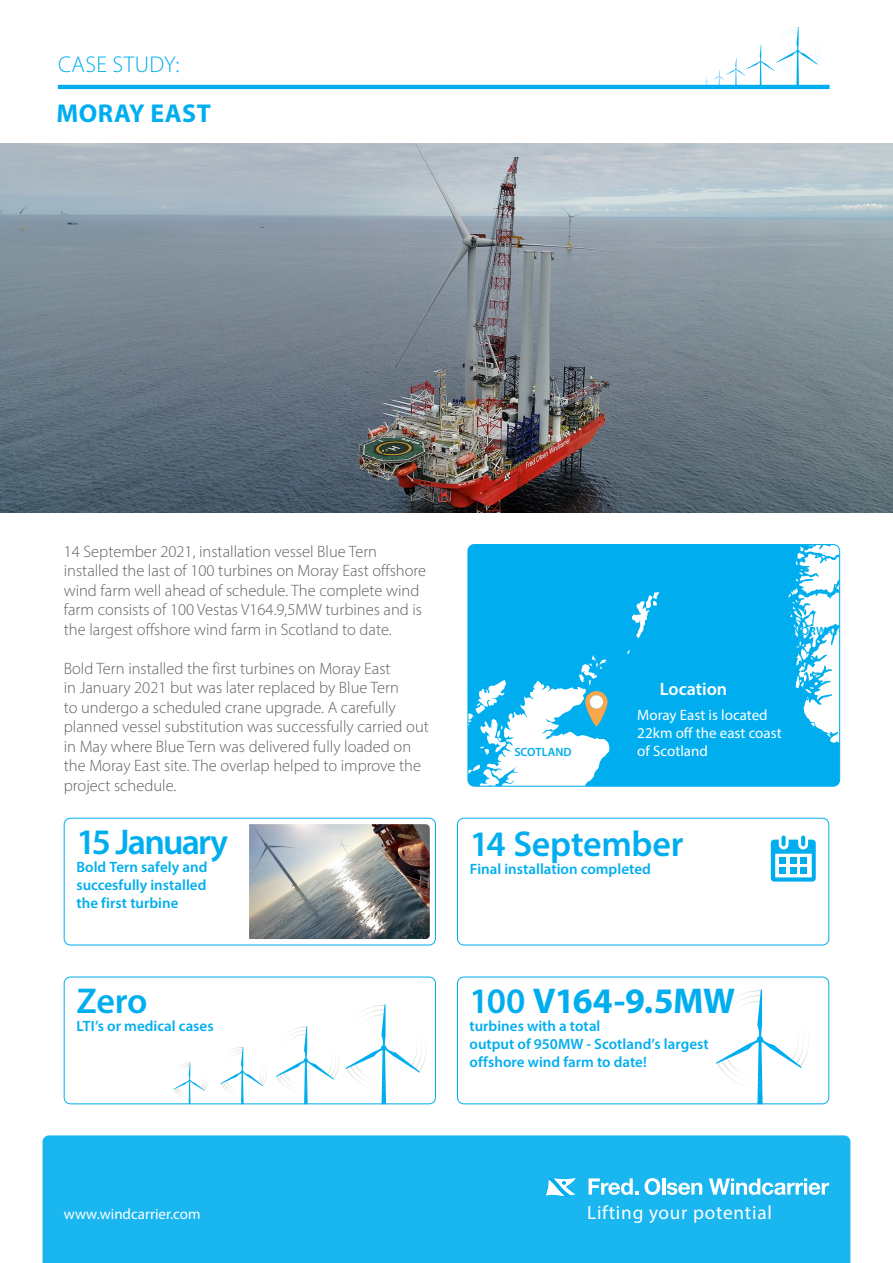
<style>
.page{position:relative;width:893px;height:1263px;background:#fff}
.page>*{position:absolute;margin:0;border:0;box-sizing:border-box;transform-origin:0 0}
.t1{font:600 36px "Myriad Pro";letter-spacing:-.015em;color:#00aeef}
.t2{font:700 36px "Myriad Pro";letter-spacing:-.015em;color:#00aeef}
.t3{font:600 36px "Myriad Pro";letter-spacing:-.05em;color:#00aeef}
.t4{font:700 25.95px "Myriad Pro";letter-spacing:.02em;color:#00aeef}
.t5{font:300 22.95px "Myriad Pro";letter-spacing:.02em;color:#00aeef}
.t6{font:19.2px "Myriad Pro";letter-spacing:.04em;color:#fff}
.t7{font:600 18px "Myriad Pro";color:#fff}
.t8{font:300 16.5px/19.5px "Myriad Pro";color:#5f5f62}
.t9{font:600 15px/18px "Myriad Pro";color:#00aeef}
.t10{font:15px/18px "Myriad Pro";color:#fff}
.t11{font:600 12px "Myriad Pro";color:#00aeef}
.s1{font-weight:600}
</style>
<div class="page">
<img style="left:0;top:143px;width:893px;height:369px">
<div style="left:457px;top:977px;width:372px;height:127px;border:1px solid #00aeef;border-radius:6px"></div>
<svg style="left:714px;top:989px;width:95px;height:115px"></svg>
<div style="left:468px;top:544px;width:372px;height:242px;background:#00aeef;border-radius:6px"></div>
<svg style="left:632px;top:592px;width:27px;height:26px"></svg>
<svg style="left:788px;top:544px;width:52px;height:74px"></svg>
<svg style="left:632px;top:618px;width:208px;height:168px"></svg>
<div style="left:64px;top:977px;width:372px;height:127px;border:1px solid #00aeef;border-radius:6px"></div>
<hr style="left:189px;top:1081px;width:2px;height:23px;background:#00aeef">
<svg style="left:173px;top:1062px;width:35px;height:37px"></svg>
<svg style="left:219px;top:1047px;width:48px;height:57px"></svg>
<svg style="left:274px;top:1004px;width:153px;height:100px"></svg>
<div style="left:457px;top:818px;width:372px;height:127px;border:1px solid #00aeef;border-radius:6px"></div>
<div style="left:64px;top:818px;width:372px;height:127px;border:1px solid #00aeef;border-radius:6px"></div>
<svg style="left:771px;top:840px;width:45px;height:41px"></svg>
<div style="left:781px;top:835px;width:5px;height:11px;background:#00aeef;border-radius:2px"></div>
<svg style="left:801px;top:835px;width:4px;height:11px"></svg>
<img style="left:249px;top:824px;width:181px;height:115px">
<svg style="left:468px;top:650px;width:209px;height:136px"></svg>
<div style="left:590px;top:695px;width:13px;height:14px;background:#fff;border-radius:50%"></div>
<hr style="left:58px;top:85px;width:772px;height:4px;background:#00aeef">
<svg style="left:704px;top:27px;width:114px;height:58px"></svg>
<div style="left:43px;top:1135px;width:807px;height:128px;background:#1ab6f0"></div>
<svg style="left:545px;top:1177px;width:32px;height:19px"></svg>
<svg style="left:589px;top:1178px;width:49px;height:17px"></svg>
<svg style="left:644px;top:1178px;width:16px;height:17px"></svg>
<hr style="left:662px;top:1178px;width:3px;height:16px;background:#fff">
<svg style="left:667px;top:1182px;width:35px;height:13px"></svg>
<svg style="left:709px;top:1178px;width:120px;height:17px"></svg>
<p class="t5" style="left:58px;top:51px;width:123px">CASE STUDY:</p>
<p class="t4" style="left:56px;top:96px;width:156px">MORAY EAST</p>
<p class="t8" style="left:64px;top:541px;width:364px">14 September 2021, installation vessel Blue Tern installed the last of 100 turbines on Moray East offshore wind farm well ahead of schedule. The complete wind farm consists of 100 Vestas V164.9,5MW turbines and is the largest offshore wind farm in Scotland to date.</p>
<p class="t8" style="left:64px;top:658px;width:367px">Bold Tern installed the first turbines on Moray East<br>in January 2021 but was later replaced by Blue Tern<br>to undergo a scheduled crane upgrade. A carefully planned vessel substitution was successfully carried out in May where Blue Tern was delivered fully loaded on the Moray East site. The overlap helped to improve the project schedule.</p>
<p class="t3" style="left:76px;top:819px;width:153px">15 January</p>
<p class="t9" style="left:76px;top:858px;width:132px;text-align:justify">Bold Tern safely and succesfully installed the first turbine</p>
<p class="t1" style="left:77px;top:978px;width:73px">Zero</p>
<p class="t9" style="left:77px;top:1017px;width:139px">LTI’s or medical cases</p>
<p class="t11" style="left:514px;top:744px;width:59px">SCOTLAND</p>
<p class="t11" style="left:793px;top:623px;width:48px">NORWAY</p>
<p class="t7" style="left:660px;top:678px;width:69px">Location</p>
<p class="t10" style="left:637px;top:706px;width:146px">Moray East is located<br>22km off the east coast of Scotland</p>
<p class="t1" style="left:470px;top:820px;width:215px">14 September</p>
<p class="t9" style="left:470px;top:859px;width:183px">Final installation completed</p>
<p class="t2" style="left:469px;top:978px;width:267px"><span class="s1">100</span> V164-9.5MW</p>
<p class="t9" style="left:469px;top:1017px;width:132px">turbines with a total</p>
<p class="t9" style="left:469px;top:1035px;width:241px">output of 950MW - Scotland’s largest offshore wind farm to date!</p>
<p class="t10" style="left:64px;top:1204px;width:138px">www.windcarrier.com</p>
<p class="t6" style="left:587px;top:1200px;width:186px">Lifting your potential</p>
</div>
